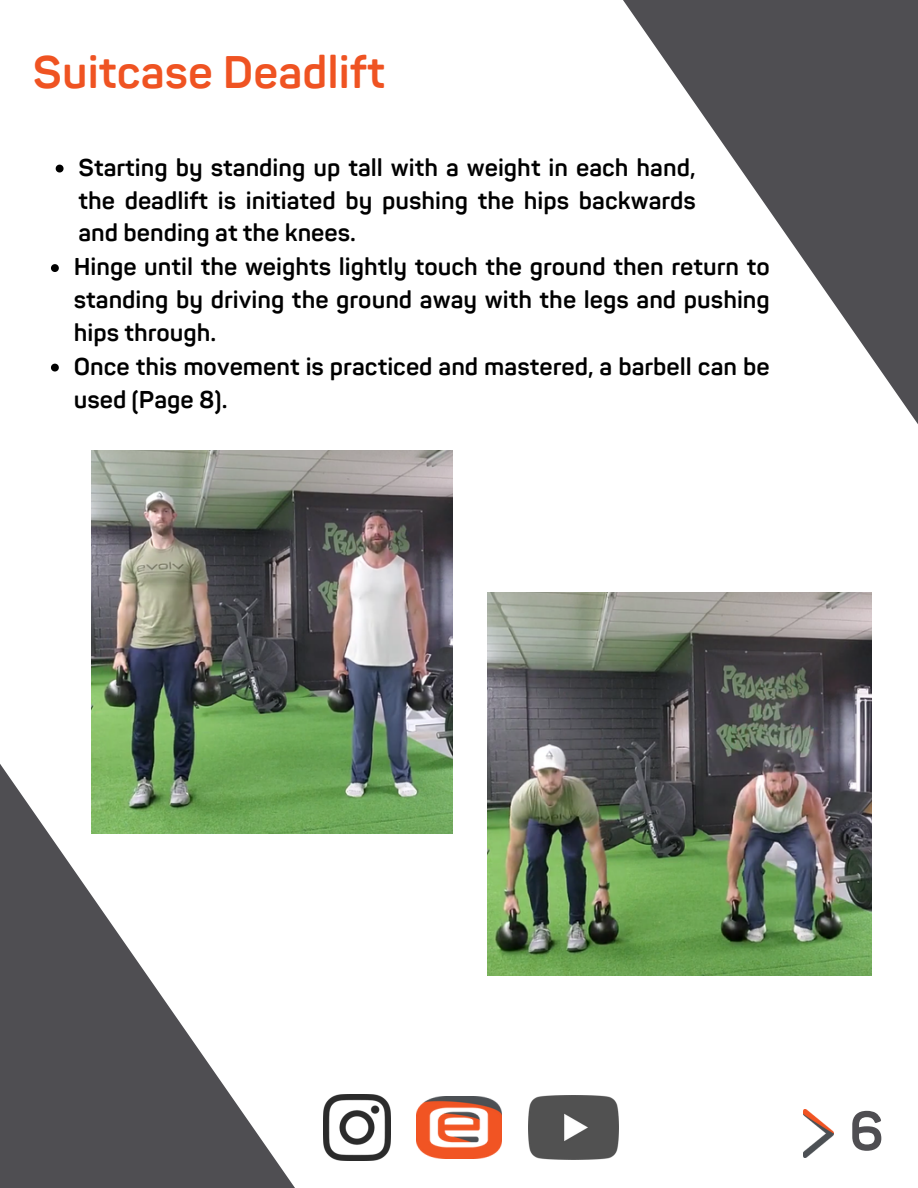
<style>
.page{position:relative;width:918px;height:1188px;background:#fff}
.page>*{position:absolute;margin:0;border:0;box-sizing:border-box;transform-origin:0 0}
.t1{font:700 54px "Panton";color:#4f4e52}
.t2{font:700 45px "Panton";color:#ef5322}
.t3{font:700 24px/32.7px "Panton";color:#000;text-align:justify}
</style>
<div class="page">
<svg style="left:0;top:764px;width:295px;height:424px;fill:#4f4e52"></svg>
<svg style="left:623px;top:0;width:295px;height:424px"></svg>
<img style="left:803px;top:1110px;width:30px;height:47px">
<img style="left:324px;top:1094px;width:66px;height:66px">
<img style="left:528px;top:1095px;width:90px;height:64px">
<img style="left:417px;top:1096px;width:84px;height:62px">
<img style="left:488px;top:592px;width:383px;height:384px">
<img style="left:92px;top:451px;width:361px;height:382px">
<svg style="left:56px;top:165px;width:8px;height:8px"></svg>
<svg style="left:51px;top:264px;width:8px;height:8px"></svg>
<svg style="left:51px;top:364px;width:8px;height:8px"></svg>
<p class="t2" style="left:33px;top:46px;width:354px">Suitcase Deadlift</p>
<p class="t3" style="left:78px;top:152px;width:619px">Starting by standing up tall with a weight in each hand, the deadlift is initiated by pushing the hips backwards and bending at the knees.</p>
<p class="t3" style="left:74px;top:252px;width:698px">Hinge until the weights lightly touch the ground then return to standing by driving the ground away with the legs and pushing hips through.</p>
<p class="t3" style="left:74px;top:351px;width:697px">Once this movement is practiced and mastered, a barbell can be used (Page 8).</p>
<p class="t1" style="left:849px;top:1099px;width:36px">6</p>
</div>
